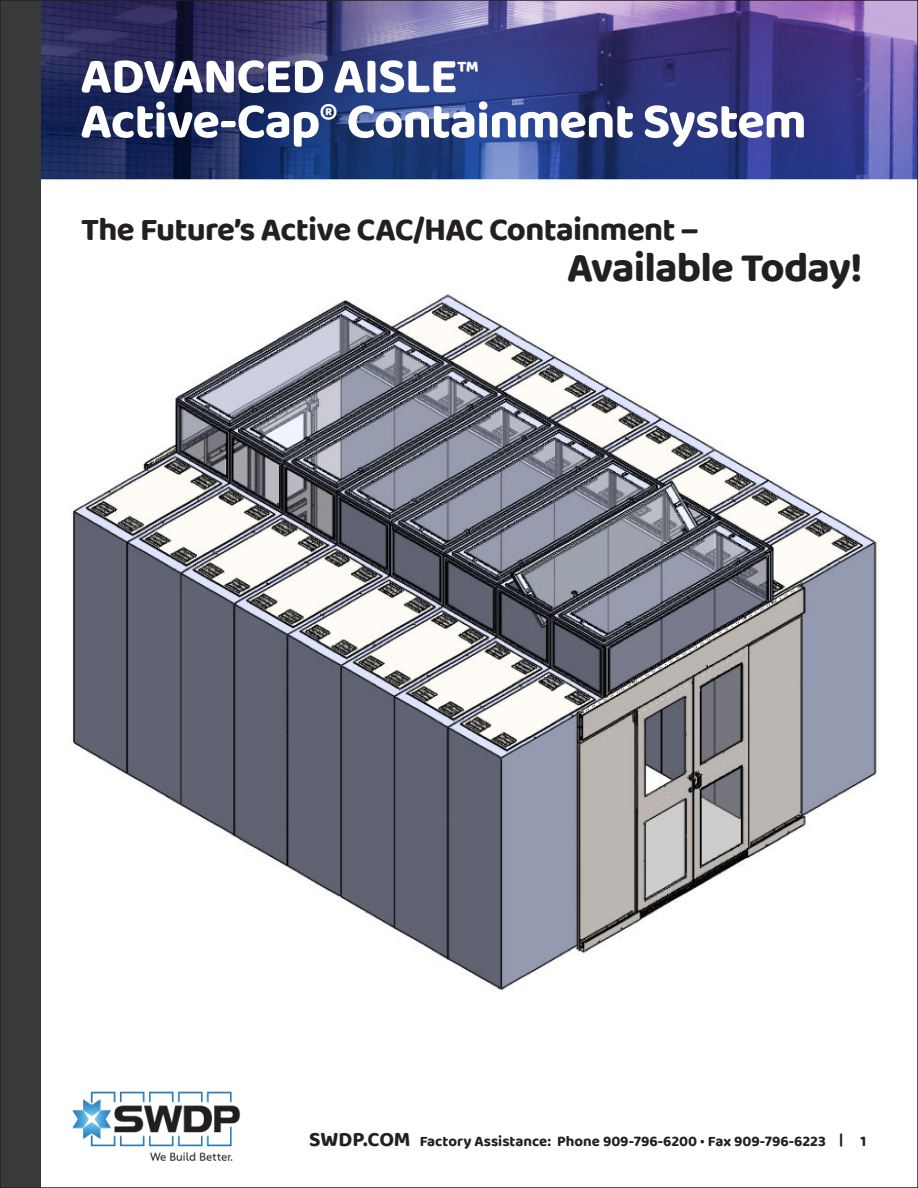
<style>
.page{position:relative;width:918px;height:1188px;background:#fff}
.page>*{position:absolute;margin:0;border:0;box-sizing:border-box;transform-origin:0 0}
.t1{font:700 51px/45px "Baloo Tammudu 2";letter-spacing:-.02em;color:#fff}
.t2{font:700 42px "Baloo Tammudu 2";letter-spacing:-.02em;color:#231f20}
.t3{font:700 33px "Baloo Tammudu 2";letter-spacing:-.02em;color:#231f20}
.t4{font:700 15px "Baloo Tammudu 2";color:#231f20}
.s1{font-size:21px}
</style>
<div class="page">
<img style="left:40px;top:3px;width:875px;height:1182px">
<img style="left:54px;top:270px;width:837px;height:750px">
<div style="left:0;top:0;width:40px;height:1188px;background:#383939"></div>
<img style="left:70px;top:1086px;width:173px;height:75px">
<h1 class="t1" style="left:80px;top:57px;width:728px">ADVANCED AISLE<sup>™<br></sup>Active-Cap<sup>®</sup> Containment System</h1>
<h3 class="t3" style="left:81px;top:216px;width:619px">The Future’s Active CAC/HAC Containment –</h3>
<h2 class="t2" style="left:567px;top:251px;width:297px">Available Today!</h2>
<p class="t4" style="left:309px;top:1135px;width:559px"><span class="s1">SWDP.COM</span> Factory Assistance: Phone 909-796-6200 • Fax 909-796-6223 | 1</p>
</div>
